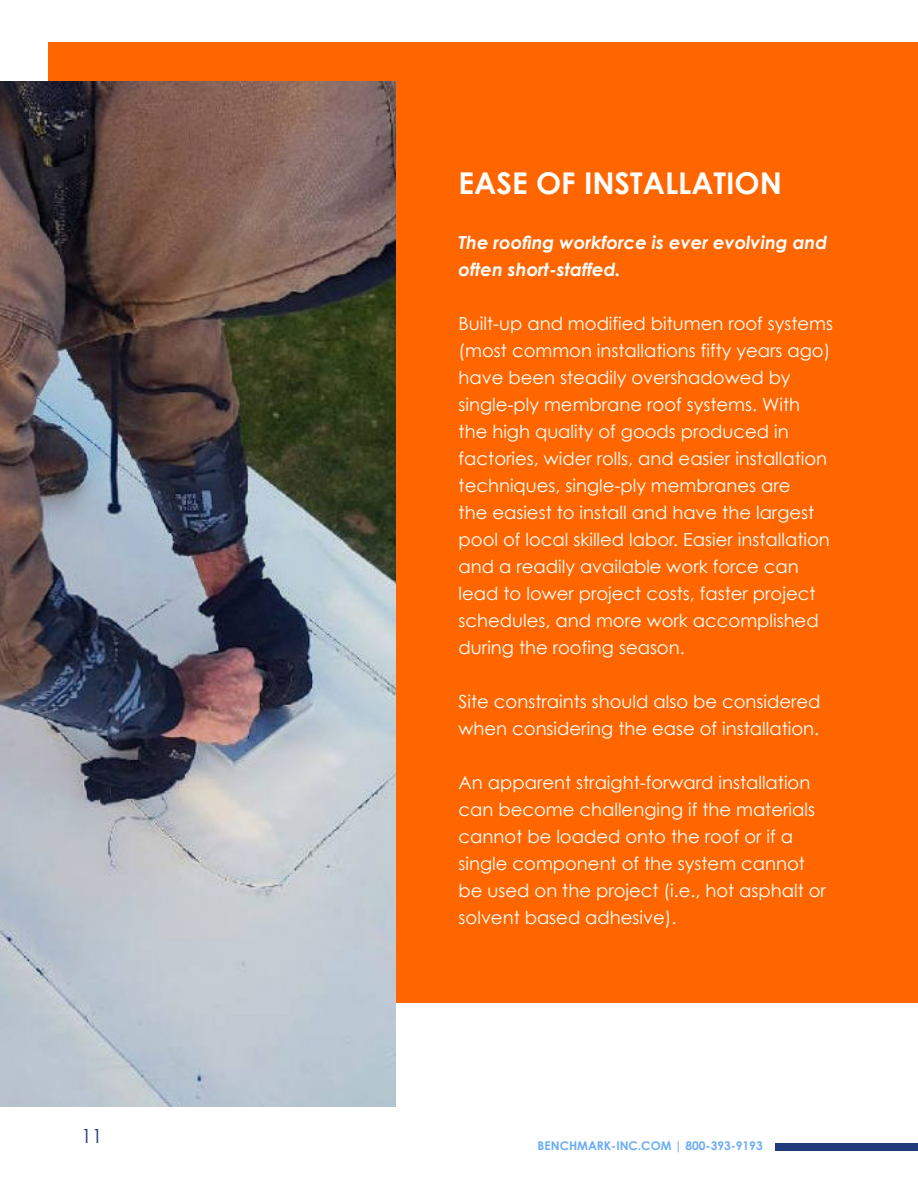
<style>
.page{position:relative;width:918px;height:1188px;background:#fff}
.page>*{position:absolute;margin:0;border:0;box-sizing:border-box;transform-origin:0 0}
.t1{font:700 30px "Century Gothic";color:#fff}
.t2{font:19.5px "Century Gothic";color:#213c7c}
.t3{font:18px/27px "Century Gothic";color:#fff}
.t4{font:italic 700 18px/27px "Century Gothic";color:#fff}
.t5{font:700 12px "Century Gothic";color:#6badf5}
</style>
<div class="page">
<div style="left:776px;top:1143px;width:142px;height:7px;background:#213c7c"></div>
<div style="left:48px;top:43px;width:870px;height:960px;background:#f60"></div>
<img style="left:0;top:82px;width:395px;height:1025px">
<p class="t2" style="left:81px;top:1124px;width:23px">11</p>
<h1 class="t1" style="left:459px;top:164px;width:325px">EASE OF INSTALLATION</h1>
<p class="t4" style="left:459px;top:228px;width:370px">The roofing workforce is ever evolving and often short-staffed.</p>
<p class="t3" style="left:459px;top:309px;width:376px">Built-up and modified bitumen roof systems (most common installations fifty years ago) have been steadily overshadowed by single-ply membrane roof systems. With the high quality of goods produced in factories, wider rolls, and easier installation techniques, single-ply membranes are<br>the easiest to install and have the largest pool of local skilled labor. Easier installation and a readily available work force can lead to lower project costs, faster project schedules, and more work accomplished during the roofing season.</p>
<p class="t3" style="left:459px;top:687px;width:363px">Site constraints should also be considered when considering the ease of installation.</p>
<p class="t3" style="left:459px;top:768px;width:369px">An apparent straight-forward installation can become challenging if the materials cannot be loaded onto the roof or if a single component of the system cannot be used on the project (i.e., hot asphalt or solvent based adhesive).</p>
<p class="t5" style="left:538px;top:1138px;width:227px">BENCHMARK-INC.COM | 800-393-9193</p>
</div>
